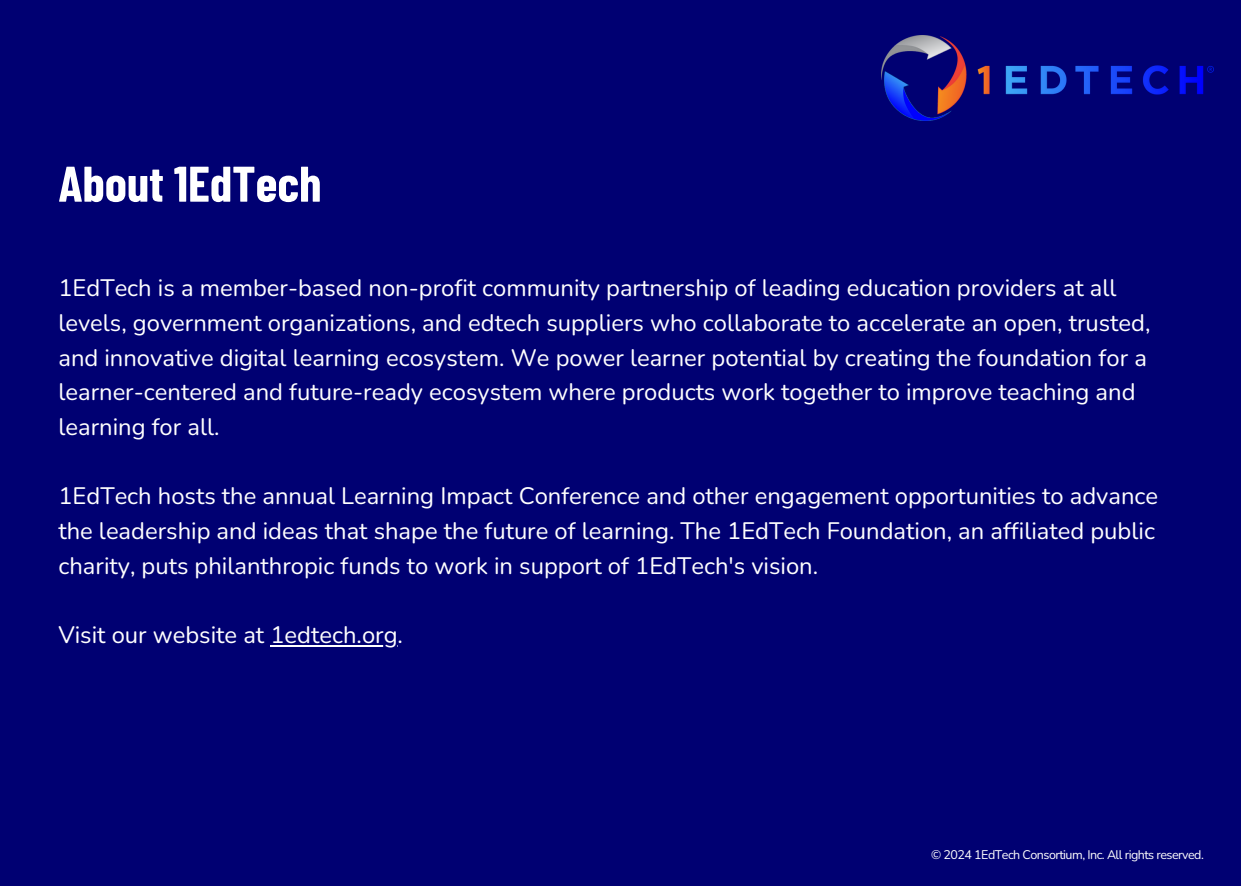
<style>
.page{position:relative;width:1241px;height:886px;background:#fff}
.page>*{position:absolute;margin:0;border:0;box-sizing:border-box;transform-origin:0 0}
.t1{font:700 50px "Barlow Condensed";color:#fff}
.t2{font:23.75px/34.8px "Nunito";color:#fff}
.t3{font:12.5px "Nunito";letter-spacing:-.04em;color:#fff}
</style>
<div class="page">
<div style="left:0;top:0;width:1240px;height:886px;background:#000072"></div>
<img style="left:881px;top:36px;width:332px;height:84px">
<hr style="left:270px;top:645px;width:127px;height:2px;background:#fff">
<h1 class="t1" style="left:58px;top:152px;width:264px">About 1EdTech</h1>
<h2 class="t2" style="left:58px;top:271px;width:1093px">1EdTech is a member-based non-profit community partnership of leading education providers at all levels, government organizations, and edtech suppliers who collaborate to accelerate an open, trusted, and innovative digital learning ecosystem. We power learner potential by creating the foundation for a learner-centered and future-ready ecosystem where products work together to improve teaching and learning for all.</h2>
<h2 class="t2" style="left:58px;top:479px;width:1101px">1EdTech hosts the annual Learning Impact Conference and other engagement opportunities to advance the leadership and ideas that shape the future of learning. The 1EdTech Foundation, an affiliated public charity, puts philanthropic funds to work in support of 1EdTech's vision.</h2>
<h2 class="t2" style="left:58px;top:618px;width:346px">Visit our website at 1edtech.org.</h2>
<p class="t3" style="left:931px;top:847px;width:274px">© 2024 1EdTech Consortium, Inc. All rights reserved.</p>
</div>
